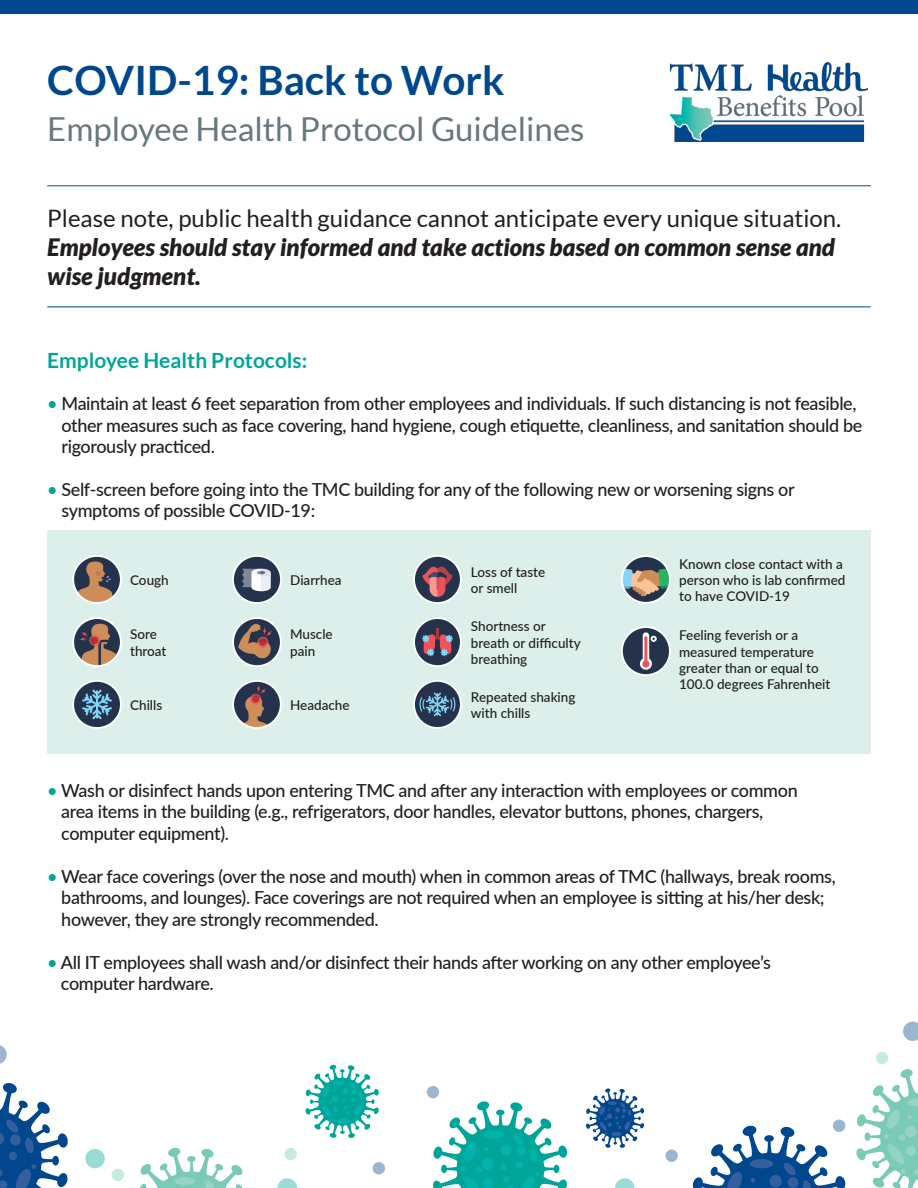
<style>
.page{position:relative;width:918px;height:1188px;background:#fff}
.page>*{position:absolute;margin:0;border:0;box-sizing:border-box;transform-origin:0 0}
.t1{font:700 40.5px "Lato";color:#01478d}
.t2{font:33px "Lato";color:#69777f}
.t3{font:italic 900 24px/28.8px "Lato";color:#231f20}
.t4{font:700 21px "Lato";color:#00a599}
.t5{font:500 18px/21.6px "Lato";letter-spacing:-.02em;color:#231f20}
.t6{font:500 13.5px/16.2px "Lato";color:#231f20}
.s1{font-weight:400;font-style:normal}
.s2{color:#00a599}
</style>
<div class="page">
<div style="left:0;top:0;width:918px;height:14px;background:#01478d"></div>
<img style="left:670px;top:62px;width:198px;height:80px">
<hr style="left:47px;top:185px;width:824px;height:1px;background:#01478d">
<hr style="left:47px;top:307px;width:824px;height:1px;background:#01478d">
<div style="left:47px;top:530px;width:824px;height:224px;background:#dcefea"></div>
<img style="left:622px;top:555px;width:48px;height:49px">
<img style="left:622px;top:627px;width:48px;height:48px">
<img style="left:73px;top:555px;width:48px;height:49px">
<img style="left:73px;top:618px;width:48px;height:48px">
<img style="left:73px;top:680px;width:48px;height:49px">
<img style="left:233px;top:555px;width:48px;height:49px">
<img style="left:233px;top:680px;width:48px;height:49px">
<img style="left:233px;top:618px;width:48px;height:48px">
<img style="left:413px;top:618px;width:49px;height:48px">
<img style="left:413px;top:680px;width:49px;height:49px">
<img style="left:413px;top:555px;width:49px;height:49px">
<div style="left:833px;top:1120px;width:12px;height:12px;background:#9ab6d1;border-radius:50%"></div>
<svg style="left:856px;top:1069px;width:62px;height:119px"></svg>
<svg style="left:123px;top:1147px;width:120px;height:41px"></svg>
<svg style="left:433px;top:1101px;width:135px;height:87px"></svg>
<svg style="left:692px;top:1125px;width:154px;height:63px"></svg>
<div style="left:788px;top:1177px;width:11px;height:11px;background:#355e9d;border-radius:5px"></div>
<svg style="left:615px;top:1178px;width:19px;height:10px"></svg>
<svg style="left:903px;top:1022px;width:15px;height:19px"></svg>
<svg style="left:665px;top:1150px;width:13px;height:12px"></svg>
<div style="left:876px;top:1052px;width:12px;height:12px;background:#c9eae2;border-radius:50%"></div>
<div style="left:112px;top:1169px;width:12px;height:12px;background:#c9eae2;border-radius:50%"></div>
<svg style="left:305px;top:1064px;width:74px;height:74px"></svg>
<svg style="left:278px;top:1178px;width:19px;height:10px"></svg>
<svg style="left:373px;top:1162px;width:12px;height:13px"></svg>
<div style="left:427px;top:1086px;width:12px;height:12px;background:#9ab6d1;border-radius:50%"></div>
<div style="left:285px;top:1148px;width:12px;height:12px;background:#c9eae2;border-radius:50%"></div>
<svg style="left:0;top:1083px;width:68px;height:105px"></svg>
<svg style="left:586px;top:1088px;width:58px;height:60px"></svg>
<div style="left:85px;top:1149px;width:20px;height:19px;background:#9adbd6;border-radius:50%"></div>
<svg style="left:0;top:1045px;width:7px;height:19px"></svg>
<p class="t1" style="left:47px;top:57px;width:459px">COVID-19: Back to Work</p>
<p class="t2" style="left:47px;top:111px;width:539px">Employee Health Protocol Guidelines</p>
<h1 class="t3" style="left:47px;top:204px;width:796px"><span class="s1">Please note, public health guidance cannot anticipate every unique situation.<br></span>Employees should stay informed and take actions based on common sense and wise judgment.</h1>
<h1 class="t4" style="left:47px;top:348px;width:262px">Employee Health Protocols:</h1>
<h1 class="t5" style="left:62px;top:392px;width:802px;text-indent:-14px"><span class="s2">•</span> Maintain at least 6 feet separation from other employees and individuals. If such distancing is not feasible, other measures such as face covering, hand hygiene, cough etiquette, cleanliness, and sanitation should be rigorously practiced.</h1>
<h1 class="t5" style="left:62px;top:478px;width:735px;text-indent:-14px"><span class="s2">•</span> Self-screen before going into the TMC building for any of the following new or worsening signs or symptoms of possible COVID-19:</h1>
<h1 class="t6" style="left:130px;top:571px;width:40px">Cough</h1>
<h1 class="t6" style="left:130px;top:626px;width:38px">Sore throat</h1>
<h1 class="t6" style="left:130px;top:696px;width:34px">Chills</h1>
<h1 class="t6" style="left:290px;top:571px;width:53px">Diarrhea</h1>
<h1 class="t6" style="left:290px;top:626px;width:44px">Muscle pain</h1>
<h1 class="t6" style="left:290px;top:696px;width:61px">Headache</h1>
<h1 class="t6" style="left:471px;top:563px;width:76px">Loss of taste or smell</h1>
<h1 class="t6" style="left:471px;top:618px;width:111px">Shortness or breath or difficulty breathing</h1>
<h1 class="t6" style="left:471px;top:688px;width:106px">Repeated shaking with chills</h1>
<h1 class="t6" style="left:679px;top:555px;width:168px">Known close contact with a person who is lab confirmed to have COVID-19</h1>
<h1 class="t6" style="left:679px;top:627px;width:153px">Feeling feverish or a measured temperature greater than or equal to<br>100.0 degrees Fahrenheit</h1>
<h1 class="t5" style="left:61px;top:779px;width:738px;text-indent:-14px"><span class="s2">•</span> Wash or disinfect hands upon entering TMC and after any interaction with employees or common area items in the building (e.g., refrigerators, door handles, elevator buttons, phones, chargers, computer equipment).</h1>
<h1 class="t5" style="left:61px;top:865px;width:776px;text-indent:-14px"><span class="s2">•</span> Wear face coverings (over the nose and mouth) when in common areas of TMC (hallways, break rooms, bathrooms, and lounges). Face coverings are not required when an employee is sitting at his/her desk; however, they are strongly recommended.</h1>
<h1 class="t5" style="left:61px;top:950px;width:712px;text-indent:-14px"><span class="s2">•</span> All IT employees shall wash and/or disinfect their hands after working on any other employee’s computer hardware.</h1>
</div>
